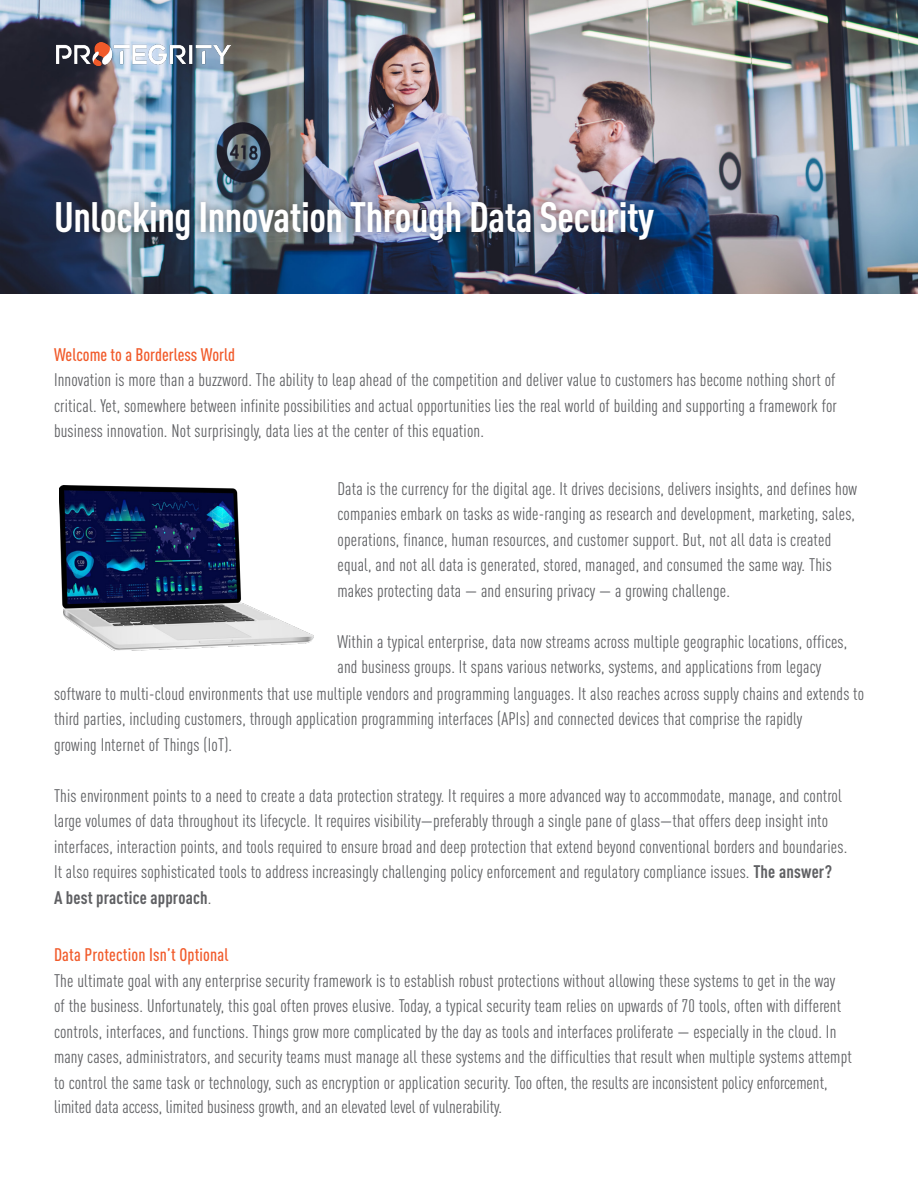
<style>
.page{position:relative;width:918px;height:1188px;background:#fff}
.page>*{position:absolute;margin:0;border:0;box-sizing:border-box;transform-origin:0 0}
.t1{font:700 condensed 42px "DIN Pro";letter-spacing:-.01em;color:#fff}
.t2{font:condensed 18px/25.5px "DIN Pro";letter-spacing:.01em;color:#5f6063}
.t3{font:500 condensed 18px "DIN Pro";color:#f15a2a}
.s1{font-weight:700}
.s2{font-weight:500;color:#f15a2a}
</style>
<div class="page">
<img style="left:0;top:0;width:918px;height:294px">
<img style="left:56px;top:42px;width:174px;height:23px">
<div style="left:48px;top:194px;width:613px;height:54px;background:#231f20;opacity:.5"></div>
<img style="left:60px;top:485px;width:254px;height:165px">
<p class="t1" style="left:54px;top:186px;width:602px">Unlocking Innovation Through Data Security</p>
<p class="t3" style="left:54px;top:341px;width:183px">Welcome to a Borderless World</p>
<p class="t2" style="left:54px;top:366px;width:785px;text-align:justify">Innovation is more than a buzzword. The ability to leap ahead of the competition and deliver value to customers has become nothing short of critical. Yet, somewhere between infinite possibilities and actual opportunities lies the real world of building and supporting a framework for business innovation. Not surprisingly, data lies at the center of this equation.</p>
<p class="t2" style="left:338px;top:475px;width:521px">Data is the currency for the digital age. It drives decisions, delivers insights, and defines how companies embark on tasks as wide-ranging as research and development, marketing, sales, operations, finance, human resources, and customer support. But, not all data is created equal, and not all data is generated, stored, managed, and consumed the same way. This makes protecting data — and ensuring privacy — a growing challenge.</p>
<p class="t2" style="left:338px;top:628px;width:511px">Within a typical enterprise, data now streams across multiple geographic locations, offices, and business groups. It spans various networks, systems, and applications from legacy</p>
<p class="t2" style="left:54px;top:679px;width:812px">software to multi-cloud environments that use multiple vendors and programming languages. It also reaches across supply chains and extends to third parties, including customers, through application programming interfaces (APIs) and connected devices that comprise the rapidly<br>growing Internet of Things (IoT).</p>
<p class="t2" style="left:54px;top:781px;width:795px">This environment points to a need to create a data protection strategy. It requires a more advanced way to accommodate, manage, and control large volumes of data throughout its lifecycle. It requires visibility—preferably through a single pane of glass—that offers deep insight into interfaces, interaction points, and tools required to ensure broad and deep protection that extend beyond conventional borders and boundaries.<br>It also requires sophisticated tools to address increasingly challenging policy enforcement and regulatory compliance issues. <span class="s1">The answer?<br>A best practice approach</span>.</p>
<p class="t2" style="left:54px;top:941px;width:799px"><span class="s2">Data Protection Isn’t Optional<br></span>The ultimate goal with any enterprise security framework is to establish robust protections without allowing these systems to get in the way<br>of the business. Unfortunately, this goal often proves elusive. Today, a typical security team relies on upwards of 70 tools, often with different controls, interfaces, and functions. Things grow more complicated by the day as tools and interfaces proliferate — especially in the cloud. In many cases, administrators, and security teams must manage all these systems and the difficulties that result when multiple systems attempt to control the same task or technology, such as encryption or application security. Too often, the results are inconsistent policy enforcement, limited data access, limited business growth, and an elevated level of vulnerability.</p>
</div>
